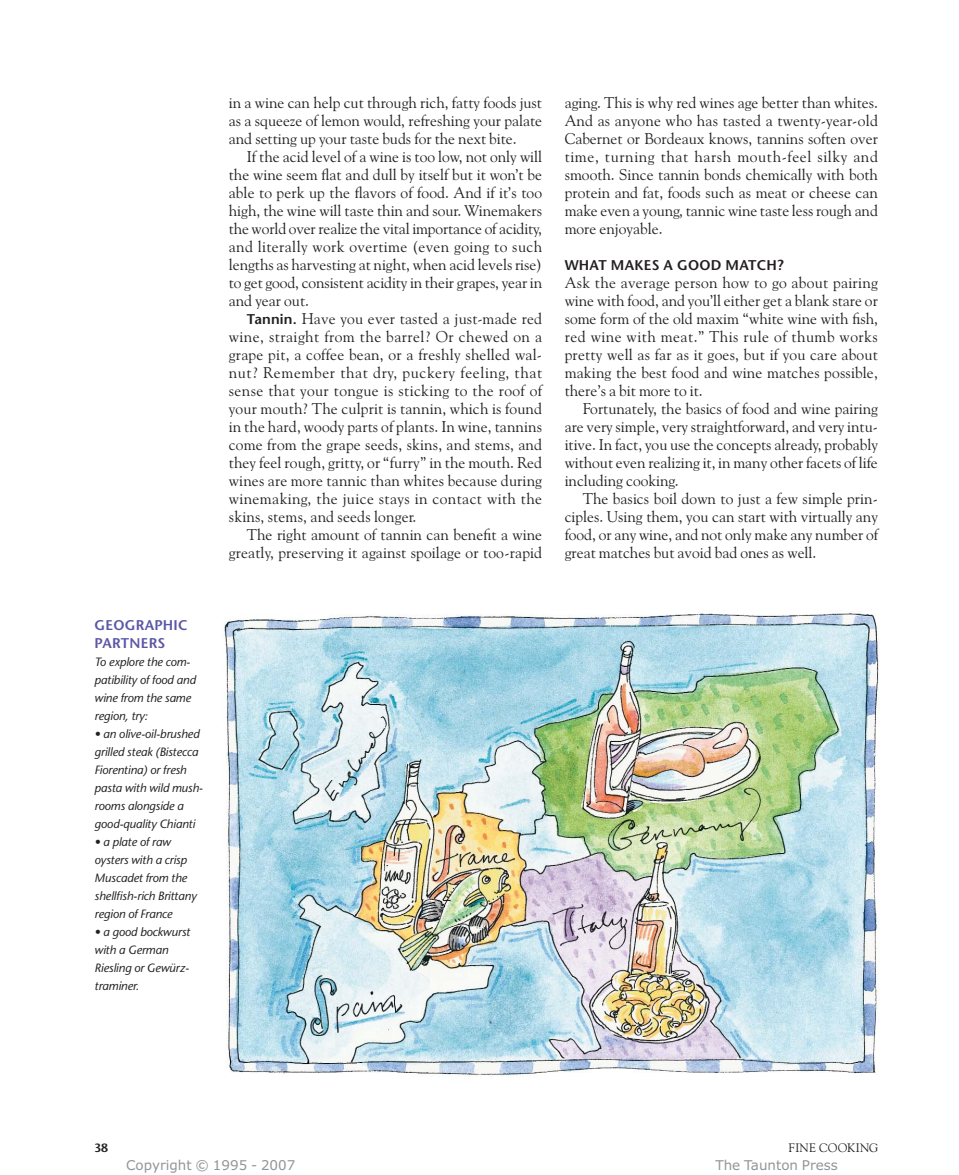
<style>
.page{position:relative;width:959px;height:1175px;background:#fff}
.page>*{position:absolute;margin:0;border:0;box-sizing:border-box;transform-origin:0 0}
.t1{font:15.6px/18px "Goudy Old Style BT";color:#231f20;text-align:justify}
.t2{font:600 14.1px "Stone Sans";letter-spacing:.015em;color:#231f20}
.t3{font:600 14.1px/18px "Stone Sans";letter-spacing:.015em;color:#5b57a6}
.t4{font:13.5px "Verdana";color:#939598}
.t5{font:12.3px "Goudy Old Style BT";letter-spacing:.025em;color:#231f20}
.t6{font:italic 12px/18px "Stone Sans";letter-spacing:-.01em;color:#231f20}
.t7{font:600 12px "Stone Sans";color:#231f20}
.s1{font-family:"Stone Sans";font-weight:600;font-size:14.1px}
</style>
<div class="page">
<img style="left:224px;top:613px;width:656px;height:463px">
<p class="t3" style="left:94px;top:618px;width:95px">GEOGRAPHIC<br>PARTNERS</p>
<p class="t6" style="left:94px;top:654px;width:103px">To explore the com&shy;patibility of food and wine from the same region, try:</p>
<p class="t6" style="left:94px;top:726px;width:110px">• an olive-oil-brushed grilled steak (Bistecca<br>Fiorentina) or fresh pasta with wild mush&shy;rooms alongside a good-quality Chianti</p>
<p class="t6" style="left:94px;top:834px;width:103px">• a plate of raw oysters with a crisp<br>Muscadet from the shellfish-rich Brittany region of France</p>
<p class="t6" style="left:94px;top:924px;width:97px">• a good bockwurst with a German<br>Riesling or Gewürz&shy;traminer.</p>
<p class="t1" style="left:229px;top:95px;width:315px">in a wine can help cut through rich, fatty foods just as a squeeze of lemon would, refreshing your palate and setting up your taste buds for the next bite.</p>
<p class="t1" style="left:229px;top:149px;width:315px;text-indent:18px">If the acid level of a wine is too low, not only will the wine seem flat and dull by itself but it won’t be able to perk up the flavors of food. And if it’s too high, the wine will taste thin and sour. Winemakers the world over realize the vital importance of acidity, and literally work overtime (even going to such lengths as harvesting at night, when acid levels rise) to get good, consistent acidity in their grapes, year in and year out.</p>
<p class="t1" style="left:229px;top:311px;width:315px;text-indent:18px"><span class="s1">Tannin.</span> Have you ever tasted a just-made red wine, straight from the barrel? Or chewed on a grape pit, a coffee bean, or a freshly shelled wal&shy;nut? Remember that dry, puckery feeling, that sense that your tongue is sticking to the roof of your mouth? The culprit is tannin, which is found in the hard, woody parts of plants. In wine, tannins come from the grape seeds, skins, and stems, and they feel rough, gritty, or “furry” in the mouth. Red wines are more tannic than whites because during winemaking, the juice stays in contact with the skins, stems, and seeds longer.</p>
<p class="t1" style="left:229px;top:527px;width:315px;text-align:right">The right amount of tannin can benefit a wine greatly, preserving it against spoilage or too-rapid</p>
<p class="t1" style="left:564px;top:95px;width:315px">aging. This is why red wines age better than whites.<br>And as anyone who has tasted a twenty-year-old Cabernet or Bordeaux knows, tannins soften over time, turning that harsh mouth-feel silky and smooth. Since tannin bonds chemically with both protein and fat, foods such as meat or cheese can make even a young, tannic wine taste less rough and more enjoyable.</p>
<p class="t2" style="left:564px;top:260px;width:220px">WHAT MAKES A GOOD MATCH?</p>
<p class="t1" style="left:564px;top:275px;width:315px">Ask the average person how to go about pairing wine with food, and you’ll either get a blank stare or some form of the old maxim “white wine with fish, red wine with meat.” This rule of thumb works pretty well as far as it goes, but if you care about making the best food and wine matches possible, there’s a bit more to it.</p>
<p class="t1" style="left:564px;top:401px;width:315px;text-indent:18px">Fortunately, the basics of food and wine pairing are very simple, very straightforward, and very intu&shy;itive. In fact, you use the concepts already, probably without even realizing it, in many other facets of life including cooking.</p>
<p class="t1" style="left:564px;top:491px;width:315px;text-indent:18px">The basics boil down to just a few simple prin&shy;ciples. Using them, you can start with virtually any food, or any wine, and not only make any number of great matches but avoid bad ones as well.</p>
<p class="t7" style="left:94px;top:1143px;width:15px">38</p>
<p class="t5" style="left:788px;top:1142px;width:91px">FINE COOKING</p>
<p class="t4" style="left:126px;top:1160px;width:171px">Copyright © 1995 - 2007</p>
<p class="t4" style="left:715px;top:1160px;width:124px">The Taunton Press</p>
</div>
